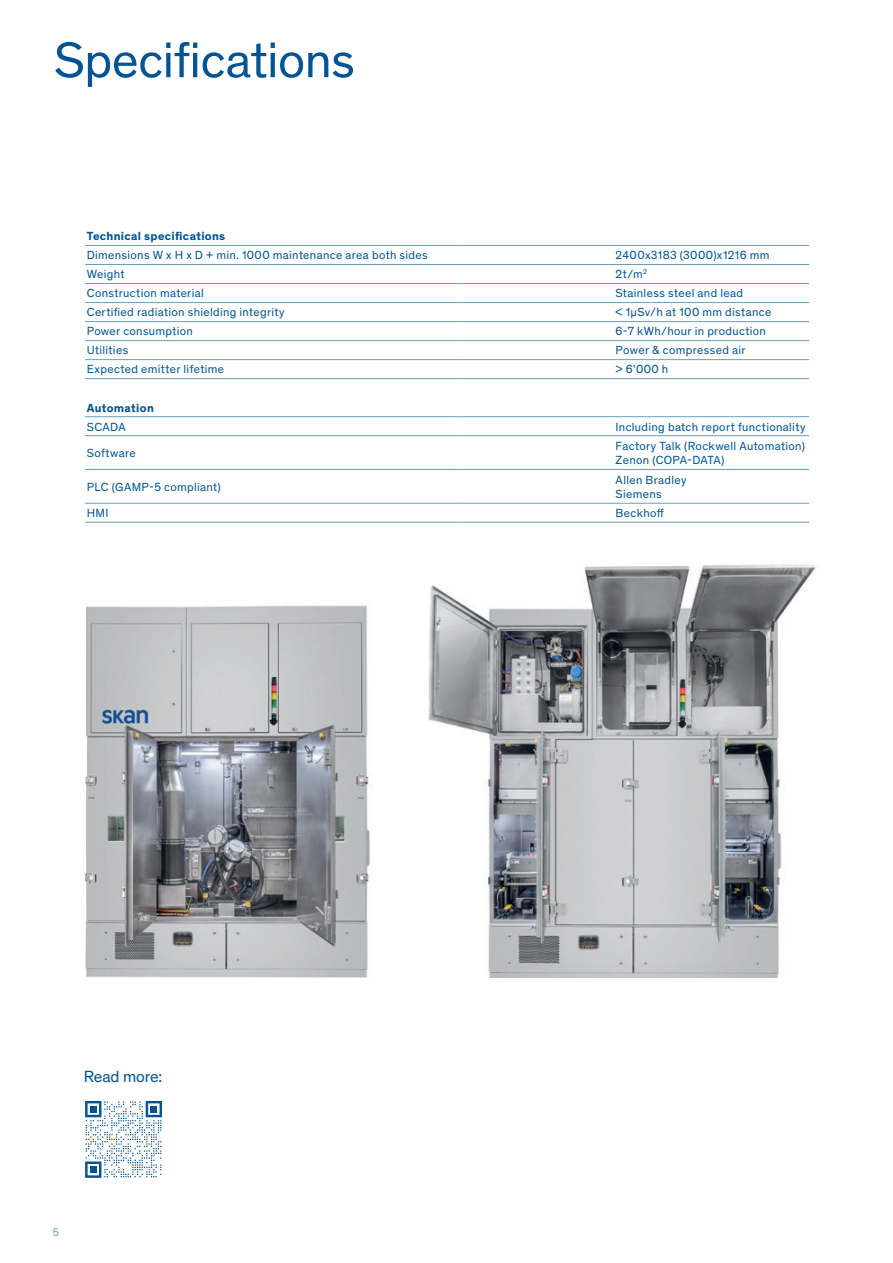
<style>
.page{position:relative;width:893px;height:1263px;background:#fff}
.page>*{position:absolute;margin:0;border:0;box-sizing:border-box;transform-origin:0 0}
.t1{font:51px "Theinhardt";letter-spacing:-.01em;color:#015494}
.t2{font:16.5px "Theinhardt";letter-spacing:-.01em;color:#015494}
.t3{font:12px/14.2px "Theinhardt";letter-spacing:.025em;color:#015494}
.t4{font:700 12px "Theinhardt";letter-spacing:.03em;color:#015494}
.t5{font:11.25px "Theinhardt";color:#69a0b7}
</style>
<div class="page">
<hr style="left:85px;top:245px;width:378px;height:1px;background:#69a0b7">
<hr style="left:85px;top:264px;width:378px;height:1px;background:#69a0b7">
<hr style="left:85px;top:283px;width:378px;height:1px;background:#69a0b7">
<hr style="left:85px;top:302px;width:378px;height:1px;background:#69a0b7">
<hr style="left:85px;top:321px;width:378px;height:1px;background:#69a0b7">
<hr style="left:85px;top:340px;width:378px;height:1px;background:#69a0b7">
<hr style="left:85px;top:359px;width:378px;height:1px;background:#69a0b7">
<hr style="left:85px;top:378px;width:378px;height:1px;background:#69a0b7">
<hr style="left:85px;top:416px;width:378px;height:1px;background:#69a0b7">
<hr style="left:85px;top:435px;width:378px;height:1px;background:#69a0b7">
<hr style="left:85px;top:469px;width:378px;height:1px;background:#69a0b7">
<hr style="left:85px;top:503px;width:378px;height:1px;background:#69a0b7">
<hr style="left:85px;top:522px;width:378px;height:1px;background:#69a0b7">
<hr style="left:463px;top:245px;width:346px;height:1px;background:#69a0b7">
<hr style="left:463px;top:264px;width:346px;height:1px;background:#69a0b7">
<hr style="left:463px;top:283px;width:346px;height:1px;background:#69a0b7">
<hr style="left:463px;top:302px;width:346px;height:1px;background:#69a0b7">
<hr style="left:463px;top:321px;width:346px;height:1px;background:#69a0b7">
<hr style="left:463px;top:340px;width:346px;height:1px;background:#69a0b7">
<hr style="left:463px;top:359px;width:346px;height:1px;background:#69a0b7">
<hr style="left:463px;top:378px;width:346px;height:1px;background:#69a0b7">
<hr style="left:463px;top:416px;width:346px;height:1px;background:#69a0b7">
<hr style="left:463px;top:435px;width:346px;height:1px;background:#69a0b7">
<hr style="left:463px;top:469px;width:346px;height:1px;background:#69a0b7">
<hr style="left:463px;top:503px;width:346px;height:1px;background:#69a0b7">
<hr style="left:463px;top:522px;width:346px;height:1px;background:#69a0b7">
<img style="left:84px;top:605px;width:287px;height:372px">
<img style="left:428px;top:564px;width:388px;height:413px">
<svg style="left:85px;top:1101px;width:77px;height:77px"></svg>
<div style="left:90px;top:1105px;width:7px;height:7px;background:#035392"></div>
<div style="left:150px;top:1105px;width:7px;height:7px;background:#035392"></div>
<div style="left:90px;top:1166px;width:7px;height:7px;background:#035392"></div>
<h1 class="t1" style="left:54px;top:24px;width:302px">Specifications</h1>
<p class="t4" style="left:87px;top:227px;width:140px">Technical specifications</p>
<p class="t3" style="left:87px;top:248px;width:342px">Dimensions W x H x D + min. 1000 maintenance area both sides</p>
<p class="t3" style="left:616px;top:248px;width:155px">2400x3183 (3000)x1216 mm</p>
<p class="t3" style="left:87px;top:267px;width:39px">Weight</p>
<p class="t3" style="left:616px;top:267px;width:33px">2t/m<sup>2</sup></p>
<p class="t3" style="left:87px;top:286px;width:119px">Construction material</p>
<p class="t3" style="left:616px;top:286px;width:129px">Stainless steel and lead</p>
<p class="t3" style="left:87px;top:305px;width:199px">Certified radiation shielding integrity</p>
<p class="t3" style="left:616px;top:305px;width:157px">&lt; 1μSv/h at 100 mm distance</p>
<p class="t3" style="left:87px;top:324px;width:108px">Power consumption</p>
<p class="t3" style="left:616px;top:324px;width:152px">6-7 kWh/hour in production</p>
<p class="t3" style="left:87px;top:343px;width:43px">Utilities</p>
<p class="t3" style="left:616px;top:343px;width:132px">Power &amp; compressed air</p>
<p class="t3" style="left:87px;top:362px;width:139px">Expected emitter lifetime</p>
<p class="t3" style="left:616px;top:362px;width:54px">&gt; 6'000 h</p>
<p class="t4" style="left:87px;top:399px;width:69px">Automation</p>
<p class="t3" style="left:87px;top:419px;width:41px">SCADA</p>
<p class="t3" style="left:616px;top:419px;width:191px">Including batch report functionality</p>
<p class="t3" style="left:87px;top:445px;width:51px">Software</p>
<p class="t3" style="left:616px;top:438px;width:191px">Factory Talk (Rockwell Automation)<br>Zenon (COPA-DATA)</p>
<p class="t3" style="left:87px;top:479px;width:136px">PLC (GAMP-5 compliant)</p>
<p class="t3" style="left:616px;top:472px;width:72px">Allen Bradley<br>Siemens</p>
<p class="t3" style="left:87px;top:505px;width:23px">HMI</p>
<p class="t3" style="left:616px;top:505px;width:50px">Beckhoff</p>
<h2 class="t2" style="left:84px;top:1065px;width:80px">Read more:</h2>
<p class="t5" style="left:53px;top:1225px;width:8px">5</p>
</div>
